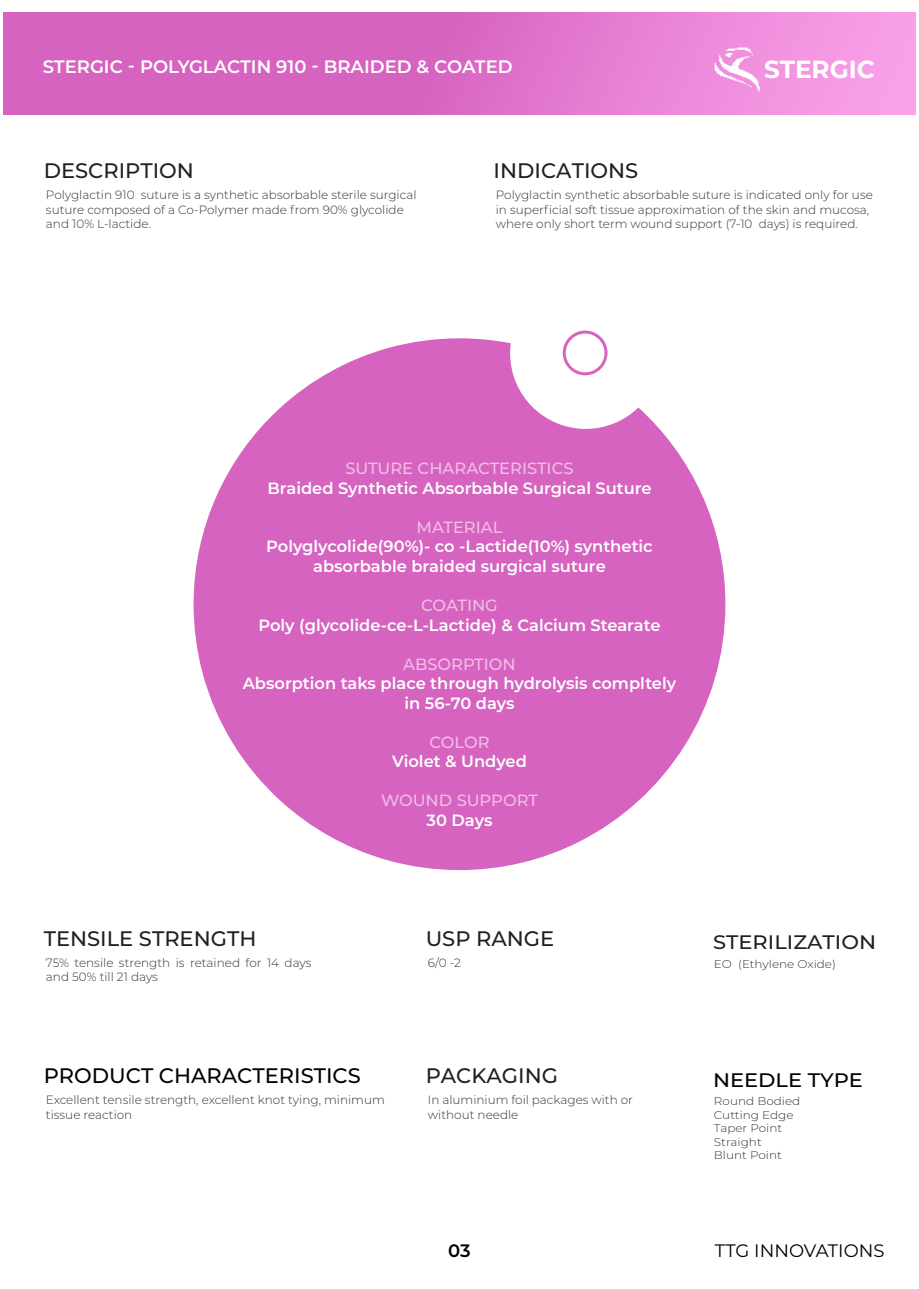
<style>
.page{position:relative;width:919px;height:1289px;background:#fff}
.page>*{position:absolute;margin:0;border:0;box-sizing:border-box;transform-origin:0 0}
.t1{font:700 24.75px "Montserrat";color:#fff}
.t2{font:500 21px "Montserrat";color:#231f20}
.t3{font:500 21px "Montserrat";color:#000}
.t4{font:500 19.5px "Montserrat";color:#231f20;scale:1.07 1}
.t5{font:500 19.5px "Montserrat";color:#000;scale:1.07 1}
.t6{font:600 18px "Montserrat";color:#fff}
.t7{font:18px "Montserrat";color:#000}
.t8{font:600 18px "Montserrat";color:#000}
.t9{font:600 16.2px/19.5px "Montserrat";color:#fff;text-align:center}
.t10{font:500 16.2px "Montserrat";color:#f2bde8}
.t11{font:300 12px/14.4px "Montserrat";color:#333}
.t12{font:300 11.1px/13.4px "Montserrat";color:#333;scale:1.07 1}
</style>
<div class="page">
<svg style="left:4px;top:13px;width:911px;height:102px;background:#e074cb"></svg>
<svg style="left:193px;top:338px;width:532px;height:532px;fill:#d663c0"></svg>
<div style="left:562px;top:330px;width:45px;height:45px;border:3px solid #d663c0;border-radius:50%"></div>
<img style="left:708px;top:42px;width:54px;height:54px">
<h3 class="t6" style="left:43px;top:58px;width:471px">STERGIC - POLYGLACTIN 910 - BRAIDED &amp; COATED</h3>
<h2 class="t2" style="left:44px;top:160px;width:152px">DESCRIPTION</h2>
<h2 class="t2" style="left:493px;top:160px;width:146px">INDICATIONS</h2>
<h1 class="t1" style="left:764px;top:55px;width:112px">STERGIC</h1>
<p class="t11" style="left:46px;top:188px;width:372px">Polyglactin 910 suture is a synthetic absorbable sterile surgical suture composed of a Co-Polymer made from 90% glycolide and 10% L-lactide.</p>
<p class="t11" style="left:496px;top:188px;width:378px">Polyglactin synthetic absorbable suture is indicated only for use in superficial soft tissue approximation of the skin and mucosa, where only short term wound support (7-10 days) is required.</p>
<h3 class="t10" style="left:345px;top:460px;width:229px">SUTURE CHARACTERISTICS</h3>
<h3 class="t9" style="left:267px;top:479px;width:386px">Braided Synthetic Absorbable Surgical Suture</h3>
<h3 class="t10" style="left:416px;top:519px;width:87px">MATERIAL</h3>
<h3 class="t9" style="left:266px;top:537px;width:388px">Polyglycolide(90%)- co -Lactide(10%) synthetic absorbable braided surgical suture</h3>
<h3 class="t10" style="left:421px;top:597px;width:78px">COATING</h3>
<h3 class="t9" style="left:258px;top:615px;width:403px">Poly (glycolide-ce-L-Lactide) &amp; Calcium Stearate</h3>
<h3 class="t10" style="left:403px;top:656px;width:114px">ABSORPTION</h3>
<h3 class="t9" style="left:243px;top:674px;width:435px">Absorption taks place through hydrolysis compltely in 56-70 days</h3>
<h3 class="t10" style="left:429px;top:734px;width:62px">COLOR</h3>
<h3 class="t9" style="left:392px;top:752px;width:136px">Violet &amp; Undyed</h3>
<h3 class="t10" style="left:381px;top:792px;width:158px">WOUND SUPPORT</h3>
<h3 class="t9" style="left:426px;top:811px;width:67px">30 Days</h3>
<h2 class="t2" style="left:425px;top:927px;width:130px">USP RANGE</h2>
<h3 class="t4" style="left:713px;top:932px;width:154px">STERILIZATION</h3>
<h2 class="t2" style="left:44px;top:927px;width:214px">TENSILE STRENGTH</h2>
<p class="t11" style="left:46px;top:955px;width:267px">75% tensile strength is retained for 14 days and 50% till 21 days</p>
<p class="t11" style="left:428px;top:955px;width:35px">6/0 -2</p>
<p class="t12" style="left:713px;top:957px;width:116px">EO (Ethylene Oxide)</p>
<h2 class="t3" style="left:44px;top:1065px;width:318px">PRODUCT CHARACTERISTICS</h2>
<p class="t11" style="left:46px;top:1093px;width:340px">Excellent tensile strength, excellent knot tying, minimum tissue reaction</p>
<h2 class="t2" style="left:425px;top:1065px;width:134px">PACKAGING</h2>
<p class="t11" style="left:428px;top:1093px;width:206px">In aluminium foil packages with or without needle</p>
<h3 class="t5" style="left:713px;top:1070px;width:142px">NEEDLE TYPE</h3>
<p class="t12" style="left:713px;top:1095px;width:82px">Round Bodied<br>Cutting Edge<br>Taper Point<br>Straight<br>Blunt Point</p>
<h3 class="t8" style="left:448px;top:1241px;width:24px">03</h3>
<h3 class="t7" style="left:715px;top:1241px;width:171px">TTG INNOVATIONS</h3>
</div>
